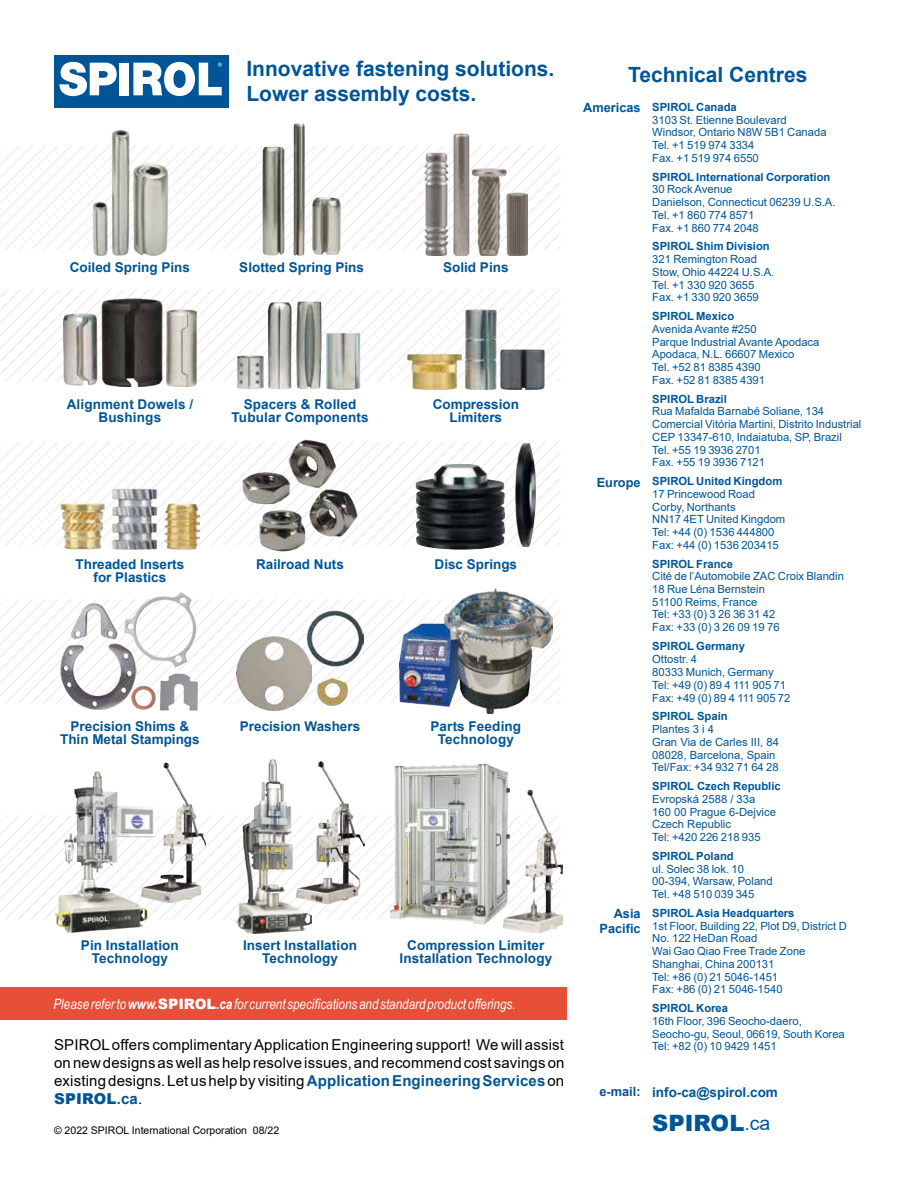
<style>
.page{position:relative;width:918px;height:1188px;background:#fff}
.page>*{position:absolute;margin:0;border:0;box-sizing:border-box;transform-origin:0 0}
.t1{font:900 22.5px "Arial";color:#005596}
.t2{font:700 21px/25.2px "Arial";color:#005596}
.t3{font:15px/18px "Arial";letter-spacing:.01em;color:#000;text-align:justify}
.t4{font:italic 14.25px "Arial Narrow";color:#fff}
.t5{font:700 13.5px/13.5px "Arial";color:#005596;text-align:center}
.t6{font:700 12.75px/15.3px "Arial";color:#005596;text-align:right}
.t7{font:11.25px/12.8px "Arial";color:#005596}
.t8{font:700 11.25px "Arial";color:#005596}
.t9{font:10.5px "Arial";color:#000}
.s1{font-weight:400;font-size:19.5px}
.s2{font-weight:700}
.s3{font-family:"Arial";font-weight:900;font-style:normal}
.s4{font-weight:700;color:#005596}
.s5{font-weight:900;color:#005596}
</style>
<div class="page">
<div style="left:0;top:987px;width:566px;height:33px;background:#e74f39"></div>
<svg style="left:0;top:815px;width:389px;height:105px"></svg>
<svg style="left:0;top:599px;width:400px;height:104px"></svg>
<svg style="left:0;top:441px;width:508px;height:105px"></svg>
<svg style="left:0;top:289px;width:516px;height:93px"></svg>
<svg style="left:0;top:145px;width:425px;height:105px"></svg>
<div style="left:54px;top:55px;width:174px;height:53px;background:#005596"></div>
<div style="left:119px;top:63px;width:10px;height:32px;background:#fff"></div>
<svg style="left:59px;top:62px;width:58px;height:34px"></svg>
<svg style="left:133px;top:61px;width:89px;height:35px"></svg>
<img style="left:236px;top:758px;width:75px;height:176px">
<img style="left:297px;top:762px;width:67px;height:142px">
<img style="left:389px;top:764px;width:121px;height:161px">
<img style="left:503px;top:790px;width:60px;height:142px">
<img style="left:156px;top:763px;width:50px;height:139px">
<img style="left:54px;top:771px;width:102px;height:162px">
<img style="left:88px;top:129px;width:84px;height:127px">
<img style="left:262px;top:123px;width:43px;height:133px">
<img style="left:312px;top:197px;width:29px;height:58px">
<img style="left:425px;top:133px;width:102px;height:123px">
<img style="left:101px;top:298px;width:62px;height:88px">
<img style="left:167px;top:310px;width:30px;height:76px">
<img style="left:63px;top:299px;width:35px;height:87px">
<img style="left:325px;top:300px;width:38px;height:90px">
<img style="left:237px;top:302px;width:86px;height:88px">
<img style="left:464px;top:309px;width:34px;height:81px">
<img style="left:498px;top:309px;width:47px;height:81px">
<img style="left:407px;top:323px;width:55px;height:67px">
<img style="left:242px;top:439px;width:116px;height:113px">
<img style="left:416px;top:443px;width:120px;height:107px">
<img style="left:236px;top:635px;width:75px;height:75px">
<img style="left:307px;top:610px;width:57px;height:57px">
<img style="left:314px;top:673px;width:37px;height:33px">
<img style="left:400px;top:589px;width:152px;height:124px">
<img style="left:158px;top:672px;width:42px;height:39px">
<img style="left:136px;top:685px;width:21px;height:25px">
<img style="left:59px;top:640px;width:77px;height:70px">
<img style="left:67px;top:599px;width:49px;height:43px">
<img style="left:116px;top:592px;width:96px;height:80px">
<img style="left:61px;top:489px;width:96px;height:61px">
<img style="left:157px;top:473px;width:42px;height:76px">
<h2 class="t2" style="left:246px;top:56px;width:310px">Innovative fastening solutions.<br>Lower assembly costs.</h2>
<h2 class="t2" style="left:628px;top:62px;width:181px">Technical Centres</h2>
<p class="t8" style="left:652px;top:99px;width:86px">SPIROL Canada</p>
<p class="t7" style="left:652px;top:113px;width:176px">3103 St. Etienne Boulevard<br>Windsor, Ontario N8W 5B1 Canada<br>Tel. +1 519 974 3334<br>Fax. +1 519 974 6550</p>
<p class="t8" style="left:652px;top:169px;width:180px">SPIROL International Corporation</p>
<p class="t7" style="left:652px;top:183px;width:185px">30 Rock Avenue<br>Danielson, Connecticut 06239 U.S.A.<br>Tel. +1 860 774 8571<br>Fax. +1 860 774 2048</p>
<p class="t8" style="left:652px;top:238px;width:119px">SPIROL Shim Division</p>
<p class="t7" style="left:652px;top:253px;width:124px">321 Remington Road<br>Stow, Ohio 44224 U.S.A.<br>Tel. +1 330 920 3655<br>Fax. +1 330 920 3659</p>
<p class="t8" style="left:652px;top:308px;width:84px">SPIROL Mexico</p>
<p class="t7" style="left:652px;top:322px;width:169px">Avenida Avante #250<br>Parque Industrial Avante Apodaca<br>Apodaca, N.L. 66607 Mexico<br>Tel. +52 81 8385 4390<br>Fax. +52 81 8385 4391</p>
<p class="t8" style="left:652px;top:391px;width:76px">SPIROL Brazil</p>
<p class="t7" style="left:652px;top:405px;width:211px">Rua Mafalda Barnabé Soliane, 134<br>Comercial Vitória Martini, Distrito Industrial<br>CEP 13347-610, Indaiatuba, SP, Brazil<br>Tel. +55 19 3936 2701<br>Fax. +55 19 3936 7121</p>
<p class="t8" style="left:652px;top:473px;width:132px">SPIROL United Kingdom</p>
<p class="t7" style="left:652px;top:487px;width:135px">17 Princewood Road<br>Corby, Northants<br>NN17 4ET United Kingdom<br>Tel: +44 (0) 1536 444800<br>Fax: +44 (0) 1536 203415</p>
<p class="t8" style="left:652px;top:556px;width:82px">SPIROL France</p>
<p class="t7" style="left:652px;top:570px;width:193px">Cité de l’Automobile ZAC Croix Blandin<br>18 Rue Léna Bernstein<br>51100 Reims, France<br>Tel: +33 (0) 3 26 36 31 42<br>Fax: +33 (0) 3 26 09 19 76</p>
<p class="t8" style="left:652px;top:638px;width:94px">SPIROL Germany</p>
<p class="t7" style="left:652px;top:653px;width:140px">Ottostr. 4<br>80333 Munich, Germany<br>Tel: +49 (0) 89 4 111 905 71<br>Fax: +49 (0) 89 4 111 905 72</p>
<p class="t8" style="left:652px;top:709px;width:77px">SPIROL Spain</p>
<p class="t7" style="left:652px;top:723px;width:128px">Plantes 3 i 4<br>Gran Via de Carles III, 84<br>08028, Barcelona, Spain<br>Tel/Fax: +34 932 71 64 28</p>
<p class="t8" style="left:652px;top:778px;width:130px">SPIROL Czech Republic</p>
<p class="t7" style="left:652px;top:793px;width:125px">Evropská 2588 / 33a<br>160 00 Prague 6-Dejvice<br>Czech Republic<br>Tel: +420 226 218 935</p>
<p class="t8" style="left:652px;top:848px;width:83px">SPIROL Poland</p>
<p class="t7" style="left:652px;top:862px;width:122px">ul. Solec 38 lok. 10<br>00-394, Warsaw, Poland<br>Tel. +48 510 039 345</p>
<p class="t8" style="left:652px;top:905px;width:144px">SPIROL Asia Headquarters</p>
<p class="t7" style="left:652px;top:919px;width:196px">1st Floor, Building 22, Plot D9, District D<br>No. 122 HeDan Road<br>Wai Gao Qiao Free Trade Zone<br>Shanghai, China 200131<br>Tel: +86 (0) 21 5046-1451<br>Fax: +86 (0) 21 5046-1540</p>
<p class="t8" style="left:652px;top:1000px;width:77px">SPIROL Korea</p>
<p class="t7" style="left:652px;top:1015px;width:194px">16th Floor, 396 Seocho-daero,<br>Seocho-gu, Seoul, 06619, South Korea<br>Tel: +82 (0) 10 9429 1451</p>
<p class="t5" style="left:652px;top:1085px;width:127px">info-ca@spirol.com</p>
<h1 class="t1" style="left:652px;top:1107px;width:120px">SPIROL<span class="s1">.ca</span></h1>
<p class="t6" style="left:583px;top:100px;width:59px">Americas</p>
<p class="t5" style="left:70px;top:261px;width:122px">Coiled Spring Pins</p>
<p class="t5" style="left:239px;top:261px;width:126px">Slotted Spring Pins</p>
<p class="t5" style="left:443px;top:261px;width:67px">Solid Pins</p>
<p class="t5" style="left:67px;top:398px;width:128px">Alignment Dowels /<br>Bushings</p>
<p class="t5" style="left:232px;top:398px;width:138px">Spacers &amp; Rolled<br>Tubular Components</p>
<p class="t5" style="left:433px;top:398px;width:88px">Compression<br>Limiters</p>
<p class="t6" style="left:597px;top:475px;width:45px">Europe</p>
<p class="t5" style="left:76px;top:557px;width:110px">Threaded Inserts for Plastics</p>
<p class="t5" style="left:256px;top:557px;width:89px">Railroad Nuts</p>
<p class="t5" style="left:435px;top:557px;width:84px">Disc Springs</p>
<p class="t5" style="left:60px;top:719px;width:141px">Precision Shims &amp;<br>Thin Metal Stampings</p>
<p class="t5" style="left:240px;top:719px;width:122px">Precision Washers</p>
<p class="t5" style="left:430px;top:719px;width:92px">Parts Feeding<br>Technology</p>
<p class="t6" style="left:600px;top:906px;width:43px">Asia<br>Pacific</p>
<p class="t5" style="left:81px;top:938px;width:99px">Pin Installation<br>Technology</p>
<p class="t5" style="left:243px;top:938px;width:116px">Insert Installation<br>Technology</p>
<p class="t5" style="left:399px;top:938px;width:154px">Compression Limiter<br>Installation Technology</p>
<p class="t4" style="left:53px;top:994px;width:464px">Please refer to <span class="s2">www.</span><span class="s3">SPIROL</span><span class="s2">.ca</span> for current specifications and standard product offerings.</p>
<p class="t3" style="left:54px;top:1036px;width:512px">SPIROL offers complimentary Application Engineering support! We will assist on new designs as well as help resolve issues, and recommend cost savings on existing designs. Let us help by visiting <span class="s4">Application Engineering Services</span> on <span class="s5">SPIROL</span><span class="s4">.ca</span>.</p>
<p class="t6" style="left:600px;top:1084px;width:43px">e-mail:</p>
<p class="t9" style="left:54px;top:1123px;width:227px">© 2022 SPIROL International Corporation 08/22</p>
</div>
